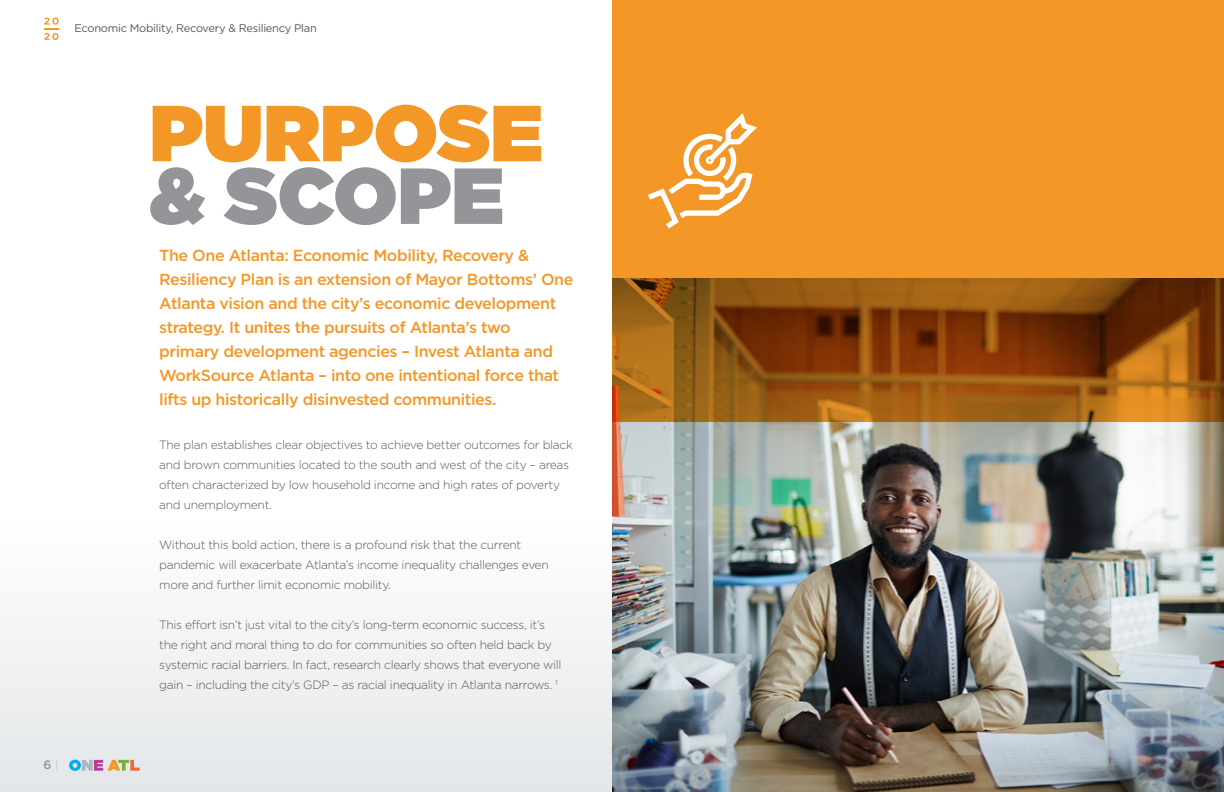
<style>
.page{position:relative;width:1224px;height:792px;background:#fff}
.page>*{position:absolute;margin:0;border:0;box-sizing:border-box;transform-origin:0 0}
.t1{font:900 79.2px "Gotham";color:#f39726}
.t2{font:900 79.2px "Gotham";color:#949598}
.t3{font:500 16px/24px "Gotham";letter-spacing:-.025em;color:#f39726}
.t4{font:500 12.2px "Gotham";color:#949598}
.t5{font:300 12px/20px "Gotham";letter-spacing:-.025em;color:#58595b}
.t6{font:11.1px "Gotham";letter-spacing:-.025em;color:#58595b}
.s1{font-weight:100}
</style>
<div class="page">
<div style="left:0;top:521px;width:612px;height:271px;background:linear-gradient(to right,#f1f2f3,#f1f2f3)"></div>
<img style="left:612px;top:421px;width:612px;height:371px">
<svg style="left:612px;top:0;width:612px;height:421px;background:#cf7d1e"></svg>
<svg style="left:69px;top:760px;width:71px;height:11px"></svg>
<svg style="left:642px;top:110px;width:120px;height:124px"></svg>
<svg style="left:44px;top:18px;width:15px;height:22px"></svg>
<p class="t6" style="left:74px;top:22px;width:244px">Economic Mobility, Recovery &amp; Resiliency Plan</p>
<p class="t4" style="left:44px;top:758px;width:16px">6 <span class="s1">|</span></p>
<h1 class="t1" style="left:150px;top:87px;width:395px">PURPOSE</h1>
<h1 class="t2" style="left:150px;top:150px;width:356px">&amp; SCOPE</h1>
<p class="t3" style="left:159px;top:243px;width:416px">The One Atlanta: Economic Mobility, Recovery &amp; Resiliency Plan is an extension of Mayor Bottoms’ One Atlanta vision and the city’s economic development strategy. It unites the pursuits of Atlanta’s two primary development agencies – Invest Atlanta and WorkSource Atlanta – into one intentional force that lifts up historically disinvested communities.</p>
<p class="t5" style="left:159px;top:434px;width:415px">The plan establishes clear objectives to achieve better outcomes for black and brown communities located to the south and west of the city – areas often characterized by low household income and high rates of poverty and unemployment.</p>
<p class="t5" style="left:159px;top:534px;width:391px">Without this bold action, there is a profound risk that the current pandemic will exacerbate Atlanta’s income inequality challenges even more and further limit economic mobility.</p>
<p class="t5" style="left:159px;top:614px;width:404px">This effort isn’t just vital to the city’s long-term economic success, it’s the right and moral thing to do for communities so often held back by systemic racial barriers. In fact, research clearly shows that everyone will gain – including the city’s GDP – as racial inequality in Atlanta narrows. <sup>1</sup></p>
</div>
